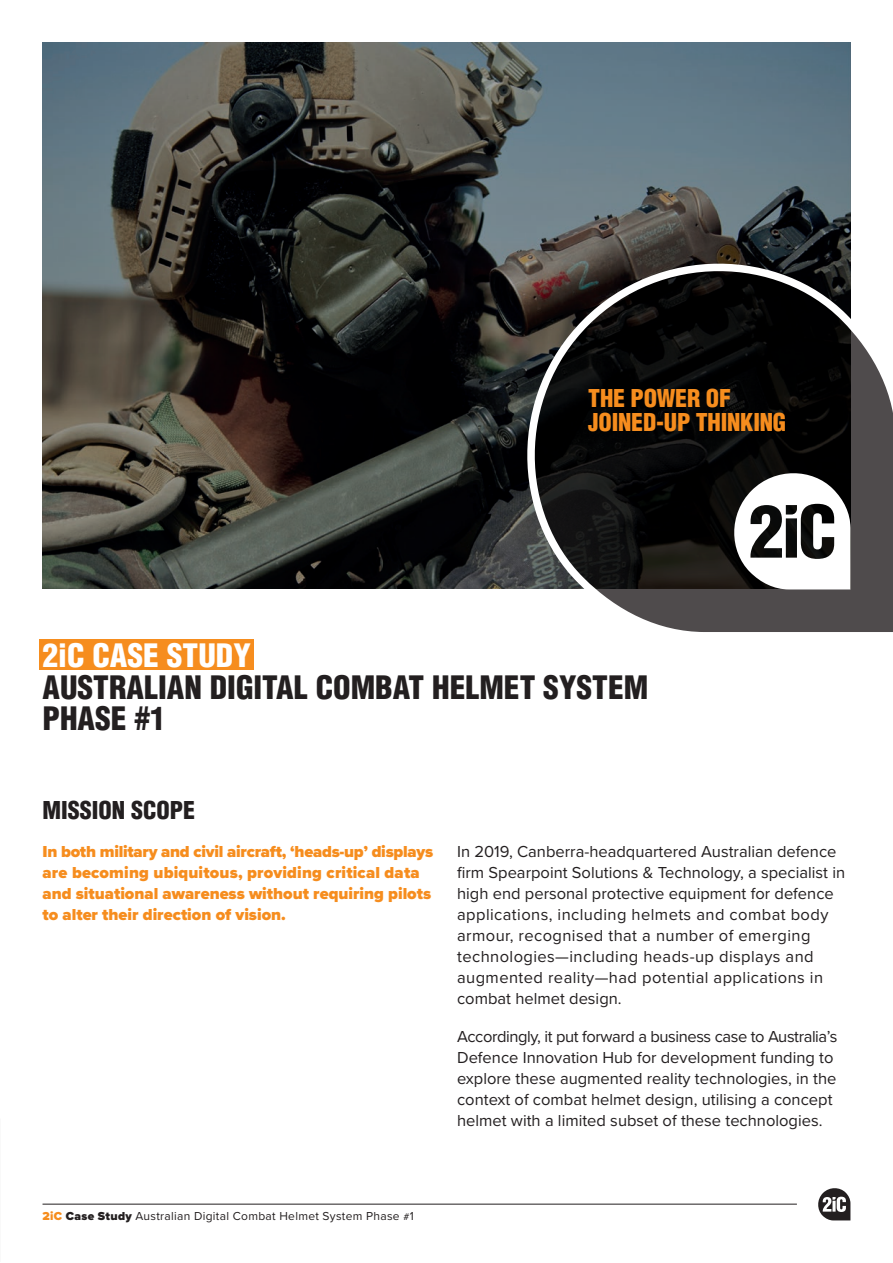
<style>
.page{position:relative;width:893px;height:1263px;background:#fff}
.page>*{position:absolute;margin:0;border:0;box-sizing:border-box;transform-origin:0 0}
.t1{font:900 condensed 31.5px/31.5px "Helvetica";color:#231f20}
.t2{font:900 condensed 31.5px "Helvetica";color:#fff}
.t3{font:900 condensed 24px/24px "Helvetica";letter-spacing:-.01em;color:#f68d1e}
.t4{font:900 condensed 24px "Helvetica";color:#231f20}
.t5{font:16.5px/21px "Proxima Nova";letter-spacing:.025em;color:#231f20}
.t6{font:16.5px/21px "Proxima Nova";color:#231f20}
.t7{font:900 16.5px/21px "Proxima Nova";color:#f68d1e}
.t8{font:12px "Proxima Nova";letter-spacing:.025em;color:#231f20}
.s1{font-weight:900;color:#f68d1e}
.s2{font-weight:900}
</style>
<div class="page">
<img style="left:43px;top:43px;width:807px;height:546px">
<svg style="left:501px;top:248px;width:392px;height:384px;background:#353434"></svg>
<svg style="left:734px;top:473px;width:116px;height:116px"></svg>
<div style="left:39px;top:639px;width:215px;height:31px;background:#f68d1e"></div>
<svg style="left:818px;top:1188px;width:32px;height:32px"></svg>
<hr style="left:43px;top:1204px;width:754px;height:1px;background:#231f20">
<h2 class="t3" style="left:588px;top:386px;width:200px">THE POWER OF<br>JOINED-UP THINKING</h2>
<h1 class="t2" style="left:43px;top:636px;width:210px">2iC CASE STUDY</h1>
<h1 class="t1" style="left:43px;top:671px;width:607px">AUSTRALIAN DIGITAL COMBAT HELMET SYSTEM<br>PHASE #1</h1>
<h2 class="t4" style="left:43px;top:795px;width:154px">MISSION SCOPE</h2>
<p class="t7" style="left:43px;top:840px;width:392px">In both military and civil aircraft, ‘heads-up’ displays are becoming ubiquitous, providing critical data and situational awareness without requiring pilots to alter their direction of vision.</p>
<p class="t5" style="left:457px;top:840px;width:389px">In 2019, Canberra-headquartered Australian defence firm Spearpoint Solutions &amp; Technology, a specialist in high end personal protective equipment for defence applications, including helmets and combat body armour, recognised that a number of emerging technologies—including heads-up displays and augmented reality—had potential applications in combat helmet design.</p>
<p class="t6" style="left:457px;top:1025px;width:382px">Accordingly, it put forward a business case to Australia’s Defence Innovation Hub for development funding to explore these augmented reality technologies, in the context of combat helmet design, utilising a concept helmet with a limited subset of these technologies.</p>
<p class="t8" style="left:43px;top:1207px;width:373px"><span class="s1">2iC</span> <span class="s2">Case Study</span> Australian Digital Combat Helmet System Phase #1</p>
</div>
